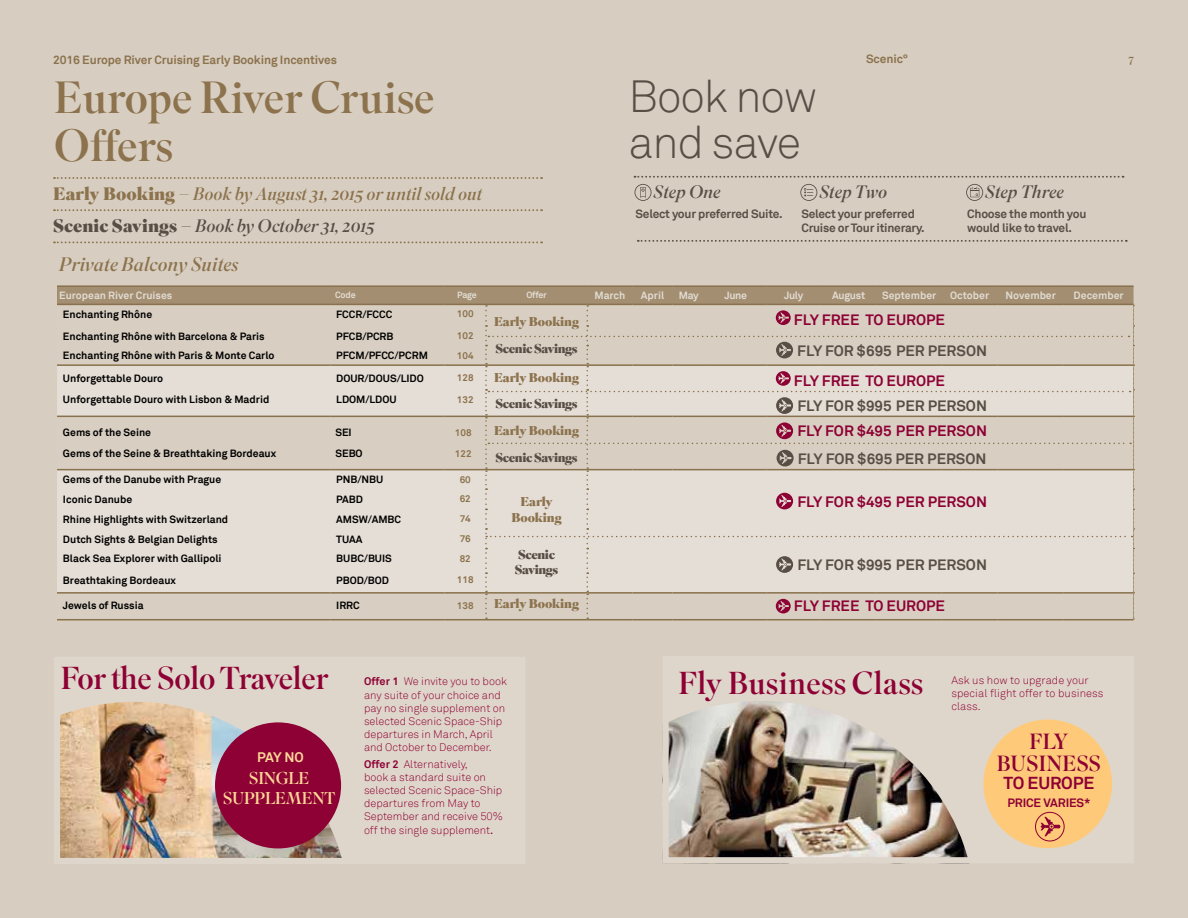
<style>
.page{position:relative;width:1188px;height:918px;background:#d7cec1}
.page>*{position:absolute;margin:0;border:0;box-sizing:border-box;transform-origin:0 0}
.t1{font:45px/48px "Superior Title";letter-spacing:-.01em;color:#8c724d}
.t2{font:300 45px/46.2px "Akkurat";letter-spacing:-.025em;color:#584e46}
.t3{font:31.65px "Superior Title";letter-spacing:-.02em;color:#8d0134}
.t4{font:31.65px "Superior Title";color:#8d0134}
.t5{font:21.9px/21.9px "Superior Title";letter-spacing:.005em;color:#8d0134;text-align:center}
.t6{font:italic 19.5px "Superior Title";color:#8c724d}
.t7{font:italic 18px "Superior Title";color:#584e46}
.t8{font:italic 18px "Superior Title";color:#8c724d}
.t9{font:700 17.4px "Akkurat";letter-spacing:-.01em;color:#8d0134}
.t10{font:17.1px/19.5px "Superior Title";letter-spacing:-.02em;color:#ffd698;text-align:center}
.t11{font:700 15px "Akkurat";color:#8d0134}
.t12{font:700 15px "Akkurat";color:#584e46}
.t13{font:700 13.8px "Akkurat";color:#ffd698}
.t14{font:900 12.75px/15.3px "Superior Title";letter-spacing:-.01em;color:#8c724d;text-align:center}
.t15{font:900 12.75px/15.3px "Superior Title";letter-spacing:-.035em;color:#584e46}
.t16{font:700 12.15px "Akkurat";letter-spacing:-.01em;color:#8d0134}
.t17{font:700 12px/14.4px "Akkurat";letter-spacing:-.02em;color:#584e46}
.t18{font:700 12px "Akkurat";letter-spacing:-.01em;color:#8c724d}
.t19{font:12px "Superior Title";color:#8c724d}
.t20{font:300 10.95px/13.2px "Akkurat";color:#8d0134}
.t21{font:700 10.5px "Akkurat";color:#000}
.t22{font:700 10.5px "Akkurat";color:#e2dcd3}
.t23{font:700 9.75px "Akkurat";color:#8c724d}
.t24{font:700 9px "Akkurat";letter-spacing:-.025em;color:#e2dcd3}
.s1{font-weight:900;font-style:normal}
.s2{font-weight:700}
.s3{font-weight:400}
</style>
<div class="page">
<hr style="left:57px;top:285px;width:273px;height:2px;background:#88714c">
<hr style="left:330px;top:285px;width:115px;height:2px;background:#88714c">
<hr style="left:445px;top:285px;width:41px;height:2px;background:#88714c">
<hr style="left:486px;top:285px;width:101px;height:2px;background:#88714c">
<hr style="left:587px;top:285px;width:46px;height:2px;background:#88714c">
<hr style="left:633px;top:285px;width:40px;height:2px;background:#88714c">
<hr style="left:673px;top:285px;width:32px;height:2px;background:#88714c">
<hr style="left:705px;top:285px;width:62px;height:2px;background:#88714c">
<hr style="left:767px;top:285px;width:54px;height:2px;background:#88714c">
<hr style="left:821px;top:285px;width:56px;height:2px;background:#88714c">
<hr style="left:877px;top:285px;width:65px;height:2px;background:#88714c">
<hr style="left:942px;top:285px;width:56px;height:2px;background:#88714c">
<hr style="left:998px;top:285px;width:66px;height:2px;background:#88714c">
<hr style="left:1064px;top:285px;width:70px;height:2px;background:#88714c">
<div style="left:57px;top:660px;width:465px;height:201px;background:#dfd6cb"></div>
<img style="left:61px;top:702px;width:281px;height:155px">
<div style="left:215px;top:722px;width:126px;height:126px;background:#8d0134;border-radius:50%"></div>
<div style="left:666px;top:659px;width:465px;height:201px;background:#dfd6cb"></div>
<img style="left:670px;top:701px;width:298px;height:155px">
<div style="left:983px;top:720px;width:129px;height:128px;background:#feca7a;border-radius:50%"></div>
<svg style="left:1035px;top:812px;width:30px;height:30px"></svg>
<svg style="left:57px;top:286px;width:1078px;height:334px"></svg>
<svg style="left:638px;top:240px;width:489px;height:2px"></svg>
<svg style="left:635px;top:176px;width:489px;height:2px"></svg>
<svg style="left:635px;top:184px;width:17px;height:17px"></svg>
<svg style="left:800px;top:184px;width:17px;height:17px"></svg>
<svg style="left:966px;top:184px;width:17px;height:17px"></svg>
<svg style="left:54px;top:177px;width:488px;height:2px"></svg>
<svg style="left:54px;top:209px;width:488px;height:2px"></svg>
<svg style="left:54px;top:241px;width:488px;height:2px"></svg>
<p class="t18" style="left:53px;top:52px;width:285px">2016 Europe River Cruising Early Booking Incentives</p>
<p class="t18" style="left:866px;top:51px;width:44px">Scenic°</p>
<p class="t19" style="left:1128px;top:52px;width:7px">7</p>
<h1 class="t1" style="left:54px;top:75px;width:382px">Europe River Cruise<br>Offers</h1>
<h1 class="t2" style="left:629px;top:74px;width:190px">Book now and save</h1>
<h3 class="t8" style="left:53px;top:183px;width:431px"><span class="s1">Early Booking –</span> Book by August 31, 2015 or until sold out</h3>
<h3 class="t7" style="left:654px;top:181px;width:68px">Step One</h3>
<h3 class="t7" style="left:819px;top:181px;width:69px">Step Two</h3>
<h3 class="t7" style="left:985px;top:181px;width:80px">Step Three</h3>
<h3 class="t7" style="left:53px;top:215px;width:323px"><span class="s1">Scenic Savings –</span> Book by October 31, 2015</h3>
<p class="t17" style="left:636px;top:206px;width:149px">Select your preferred Suite.</p>
<p class="t17" style="left:801px;top:206px;width:125px">Select your preferred<br>Cruise or Tour itinerary.</p>
<p class="t17" style="left:967px;top:206px;width:121px">Choose the month you would like to travel.</p>
<h3 class="t6" style="left:59px;top:252px;width:181px">Private Balcony Suites</h3>
<p class="t22" style="left:59px;top:289px;width:115px">European River Cruises</p>
<p class="t24" style="left:335px;top:289px;width:22px">Code</p>
<p class="t24" style="left:457px;top:289px;width:21px">Page</p>
<p class="t24" style="left:526px;top:289px;width:22px">Offer</p>
<p class="t22" style="left:595px;top:289px;width:32px">March</p>
<p class="t22" style="left:641px;top:289px;width:25px">April</p>
<p class="t22" style="left:679px;top:289px;width:22px">May</p>
<p class="t22" style="left:724px;top:289px;width:24px">June</p>
<p class="t22" style="left:784px;top:289px;width:21px">July</p>
<p class="t22" style="left:832px;top:289px;width:34px">August</p>
<p class="t22" style="left:882px;top:289px;width:56px">September</p>
<p class="t22" style="left:950px;top:289px;width:40px">October</p>
<p class="t22" style="left:1006px;top:289px;width:52px">November</p>
<p class="t22" style="left:1074px;top:289px;width:52px">December</p>
<p class="t21" style="left:63px;top:308px;width:91px">Enchanting Rhône</p>
<p class="t21" style="left:336px;top:308px;width:58px">FCCR/FCCC</p>
<p class="t23" style="left:457px;top:308px;width:18px">100</p>
<p class="t14" style="left:494px;top:315px;width:87px">Early Booking</p>
<p class="t15" style="left:496px;top:341px;width:84px">Scenic Savings</p>
<h3 class="t11" style="left:794px;top:311px;width:153px">FLY FREE TO EUROPE</h3>
<h3 class="t12" style="left:797px;top:341px;width:191px">FLY FOR $695 PER PERSON</h3>
<p class="t21" style="left:63px;top:329px;width:203px">Enchanting Rhône with Barcelona &amp; Paris</p>
<p class="t21" style="left:336px;top:329px;width:59px">PFCB/PCRB</p>
<p class="t23" style="left:457px;top:329px;width:18px">102</p>
<p class="t21" style="left:63px;top:349px;width:213px">Enchanting Rhône with Paris &amp; Monte Carlo</p>
<p class="t21" style="left:336px;top:349px;width:93px">PFCM/PFCC/PCRM</p>
<p class="t23" style="left:457px;top:349px;width:18px">104</p>
<p class="t21" style="left:63px;top:371px;width:102px">Unforgettable Douro</p>
<p class="t21" style="left:336px;top:371px;width:89px">DOUR/DOUS/LIDO</p>
<p class="t23" style="left:457px;top:372px;width:18px">128</p>
<p class="t14" style="left:494px;top:371px;width:87px">Early Booking</p>
<h3 class="t11" style="left:794px;top:371px;width:153px">FLY FREE TO EUROPE</h3>
<h3 class="t12" style="left:797px;top:396px;width:191px">FLY FOR $995 PER PERSON</h3>
<p class="t21" style="left:63px;top:393px;width:208px">Unforgettable Douro with Lisbon &amp; Madrid</p>
<p class="t21" style="left:336px;top:393px;width:62px">LDOM/LDOU</p>
<p class="t23" style="left:457px;top:393px;width:18px">132</p>
<p class="t15" style="left:496px;top:397px;width:84px">Scenic Savings</p>
<p class="t21" style="left:63px;top:426px;width:90px">Gems of the Seine</p>
<p class="t21" style="left:335px;top:426px;width:18px">SEI</p>
<p class="t23" style="left:455px;top:426px;width:18px">108</p>
<p class="t21" style="left:63px;top:446px;width:215px">Gems of the Seine &amp; Breathtaking Bordeaux</p>
<p class="t21" style="left:335px;top:446px;width:29px">SEBO</p>
<p class="t23" style="left:455px;top:447px;width:18px">122</p>
<h3 class="t11" style="left:797px;top:422px;width:191px">FLY FOR $495 PER PERSON</h3>
<h3 class="t12" style="left:798px;top:449px;width:190px">FLY FOR $695 PER PERSON</h3>
<p class="t14" style="left:494px;top:424px;width:87px">Early Booking</p>
<p class="t15" style="left:496px;top:451px;width:84px">Scenic Savings</p>
<p class="t21" style="left:63px;top:473px;width:160px">Gems of the Danube with Prague</p>
<p class="t21" style="left:336px;top:473px;width:49px">PNB/NBU</p>
<p class="t23" style="left:460px;top:473px;width:13px">60</p>
<p class="t14" style="left:511px;top:495px;width:52px">Early<br>Booking</p>
<h3 class="t11" style="left:797px;top:492px;width:191px">FLY FOR $495 PER PERSON</h3>
<h3 class="t12" style="left:797px;top:555px;width:191px">FLY FOR $995 PER PERSON</h3>
<p class="t21" style="left:63px;top:493px;width:71px">Iconic Danube</p>
<p class="t21" style="left:336px;top:493px;width:28px">PABD</p>
<p class="t23" style="left:460px;top:493px;width:13px">62</p>
<p class="t21" style="left:63px;top:513px;width:167px">Rhine Highlights with Switzerland</p>
<p class="t21" style="left:336px;top:513px;width:66px">AMSW/AMBC</p>
<p class="t23" style="left:460px;top:513px;width:13px">74</p>
<p class="t21" style="left:63px;top:532px;width:156px">Dutch Sights &amp; Belgian Delights</p>
<p class="t21" style="left:336px;top:532px;width:28px">TUAA</p>
<p class="t23" style="left:460px;top:532px;width:13px">76</p>
<p class="t21" style="left:63px;top:552px;width:160px">Black Sea Explorer with Gallipoli</p>
<p class="t21" style="left:336px;top:552px;width:57px">BUBC/BUIS</p>
<p class="t23" style="left:460px;top:552px;width:13px">82</p>
<p class="t15" style="left:515px;top:547px;width:45px">Scenic<br>Savings</p>
<p class="t21" style="left:63px;top:574px;width:114px">Breathtaking Bordeaux</p>
<p class="t21" style="left:336px;top:574px;width:54px">PBOD/BOD</p>
<p class="t23" style="left:457px;top:574px;width:18px">118</p>
<p class="t21" style="left:63px;top:599px;width:82px">Jewels of Russia</p>
<p class="t21" style="left:336px;top:599px;width:25px">IRRC</p>
<p class="t23" style="left:457px;top:599px;width:18px">138</p>
<p class="t14" style="left:494px;top:597px;width:87px">Early Booking</p>
<h3 class="t11" style="left:794px;top:596px;width:153px">FLY FREE TO EUROPE</h3>
<h2 class="t3" style="left:61px;top:659px;width:269px">For the Solo Traveler</h2>
<h3 class="t13" style="left:257px;top:749px;width:48px">PAY NO</h3>
<h3 class="t10" style="left:223px;top:769px;width:114px">SINGLE<br>SUPPLEMENT</h3>
<p class="t20" style="left:364px;top:675px;width:144px"><span class="s2">Offer 1</span> We invite you to book any suite of your choice and pay no single supplement on selected Scenic Space-Ship departures in March, April and October to December.</p>
<p class="t20" style="left:364px;top:758px;width:140px"><span class="s2">Offer 2</span> Alternatively,<br>book a standard suite on selected Scenic Space-Ship departures from May to<br>September and receive 50% off the single supplement<span class="s3">.</span></p>
<h2 class="t4" style="left:678px;top:664px;width:247px">Fly Business Class</h2>
<p class="t20" style="left:951px;top:674px;width:154px">Ask us how to upgrade your special flight offer to business class.</p>
<h3 class="t5" style="left:997px;top:732px;width:106px">FLY<br>BUSINESS</h3>
<h3 class="t9" style="left:1004px;top:772px;width:92px">TO EUROPE</h3>
<p class="t16" style="left:1007px;top:795px;width:85px">PRICE VARIES*</p>
</div>
